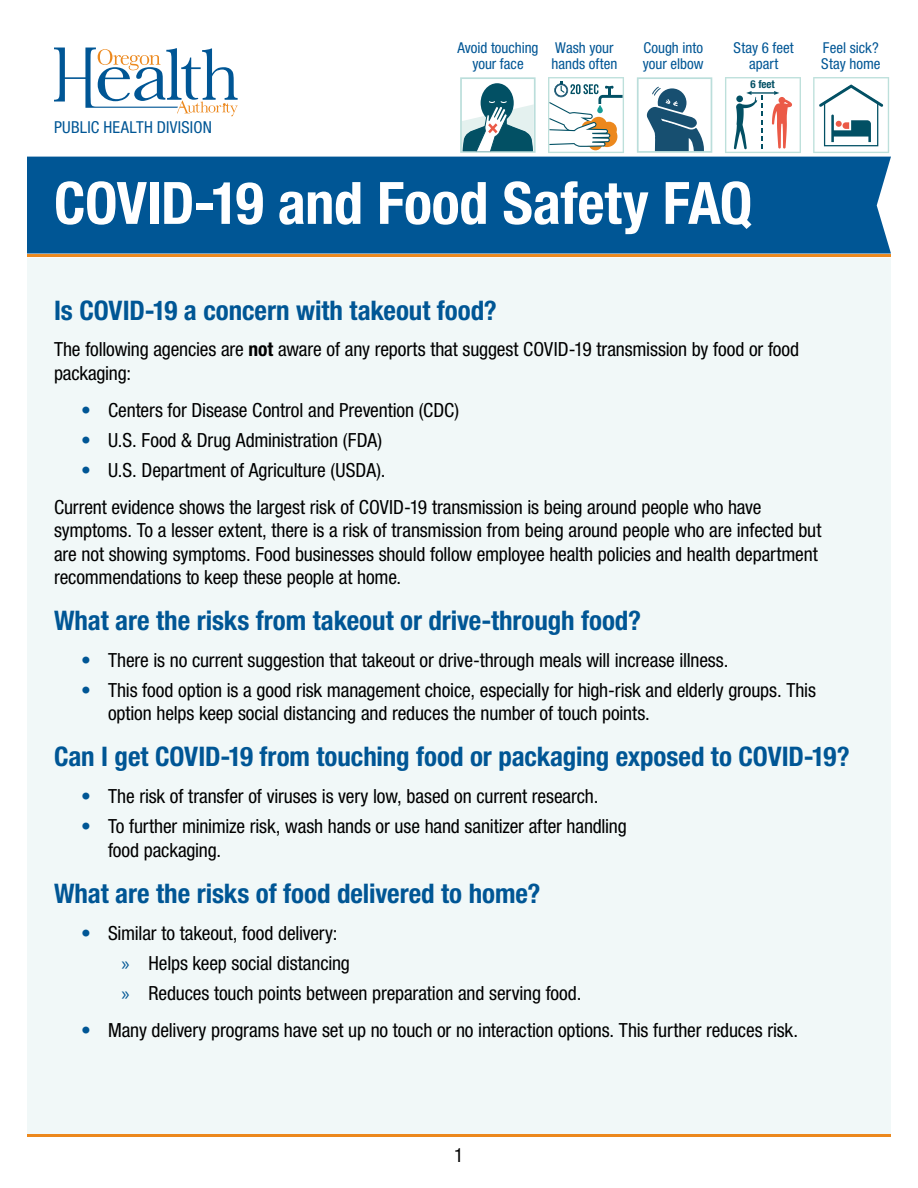
<style>
.page{position:relative;width:918px;height:1188px;background:#fff}
.page>*{position:absolute;margin:0;border:0;box-sizing:border-box;transform-origin:0 0}
.t1{font:700 condensed 58.5px "Helvetica Neue LT Std";letter-spacing:-.01em;color:#fff}
.t2{font:700 condensed 27px "Helvetica Neue LT Std";letter-spacing:-.005em;color:#005695}
.t3{font:condensed 19.5px/23.4px "Helvetica Neue LT Std";letter-spacing:-.005em;color:#000}
.t4{font:condensed 16.5px "Helvetica Neue LT Std";letter-spacing:.015em;color:#005695}
.t5{font:condensed 15px/16.5px "Helvetica Neue LT Std";color:#005695}
.t6{font:700 condensed 10.95px "Helvetica Neue LT Std";color:#035064}
.s1{font-weight:700}
.s2{color:#005695}
.s3{font-family:"Myriad Pro";font-stretch:normal;color:#005695}
</style>
<div class="page">
<div style="left:27px;top:157px;width:864px;height:97px;background:#005695"></div>
<hr style="left:27px;top:254px;width:864px;height:3px;background:#ec881d">
<div style="left:27px;top:259px;width:864px;height:875px;background:#f1f8f8"></div>
<div style="left:637px;top:77px;width:75px;height:76px;border:2px solid #bbdedb"></div>
<svg style="left:644px;top:86px;width:60px;height:66px"></svg>
<div style="left:460px;top:77px;width:76px;height:76px;background:#fff;border:2px solid #bbdedb"></div>
<div style="left:481px;top:83px;width:33px;height:40px;background:#025064;border-radius:50%"></div>
<svg style="left:462px;top:101px;width:72px;height:50px"></svg>
<svg style="left:725px;top:77px;width:76px;height:76px"></svg>
<svg style="left:813px;top:77px;width:76px;height:76px"></svg>
<svg style="left:548px;top:77px;width:76px;height:76px"></svg>
<hr style="left:27px;top:1134px;width:864px;height:3px;background:#ec881d">
<svg style="left:54px;top:48px;width:184px;height:68px"></svg>
<p class="t5" style="left:457px;top:39px;width:83px;text-align:center">Avoid touching your face</p>
<p class="t5" style="left:551px;top:39px;width:67px">Wash your hands often</p>
<p class="t5" style="left:643px;top:39px;width:62px">Cough into your elbow</p>
<p class="t5" style="left:734px;top:39px;width:62px;text-align:center">Stay 6 feet apart</p>
<p class="t5" style="left:821px;top:39px;width:61px">Feel sick?<br>Stay home</p>
<p class="t4" style="left:54px;top:118px;width:160px">PUBLIC HEALTH DIVISION</p>
<p class="t6" style="left:751px;top:78px;width:26px">6 feet</p>
<h1 class="t1" style="left:54px;top:168px;width:700px">COVID-19 and Food Safety FAQ</h1>
<h2 class="t2" style="left:54px;top:294px;width:444px">Is COVID-19 a concern with takeout food?</h2>
<p class="t3" style="left:54px;top:338px;width:747px">The following agencies are <span class="s1">not</span> aware of any reports that suggest COVID-19 transmission by food or food packaging:</p>
<p class="t3" style="left:81px;top:398px;width:380px"><span class="s2">•</span> Centers for Disease Control and Prevention (CDC)</p>
<p class="t3" style="left:81px;top:428px;width:303px"><span class="s2">•</span> U.S. Food &amp; Drug Administration (FDA)</p>
<p class="t3" style="left:54px;top:452px;width:709px;line-height:36.9px;text-indent:27px"><span class="s2">•</span> U.S. Department of Agriculture (USDA).<br>Current evidence shows the largest risk of COVID-19 transmission is being around people who have</p>
<p class="t3" style="left:54px;top:519px;width:769px">symptoms. To a lesser extent, there is a risk of transmission from being around people who are infected but are not showing symptoms. Food businesses should follow employee health policies and health department recommendations to keep these people at home.</p>
<h2 class="t2" style="left:54px;top:604px;width:589px">What are the risks from takeout or drive-through food?</h2>
<p class="t3" style="left:81px;top:648px;width:649px"><span class="s2">•</span> There is no current suggestion that takeout or drive-through meals will increase illness.</p>
<p class="t3" style="left:108px;top:678px;width:709px;text-indent:-27px"><span class="s2">•</span> This food option is a good risk management choice, especially for high-risk and elderly groups. This option helps keep social distancing and reduces the number of touch points.</p>
<h2 class="t2" style="left:54px;top:740px;width:797px">Can I get COVID-19 from touching food or packaging exposed to COVID-19?</h2>
<p class="t3" style="left:81px;top:785px;width:519px"><span class="s2">•</span> The risk of transfer of viruses is very low, based on current research.</p>
<p class="t3" style="left:108px;top:815px;width:520px;text-indent:-27px"><span class="s2">•</span> To further minimize risk, wash hands or use hand sanitizer after handling food packaging.</p>
<h2 class="t2" style="left:54px;top:877px;width:488px">What are the risks of food delivered to home?</h2>
<p class="t3" style="left:122px;top:918px;width:461px;line-height:30.2px;text-indent:-41px"><span class="s2">•</span> Similar to takeout, food delivery:<br><span class="s3">»</span> Helps keep social distancing<br><span class="s3">»</span> Reduces touch points between preparation and serving food.</p>
<p class="t3" style="left:81px;top:1018px;width:719px"><span class="s2">•</span> Many delivery programs have set up no touch or no interaction options. This further reduces risk.</p>
<p class="t3" style="left:454px;top:1143px;width:11px">1</p>
</div>
